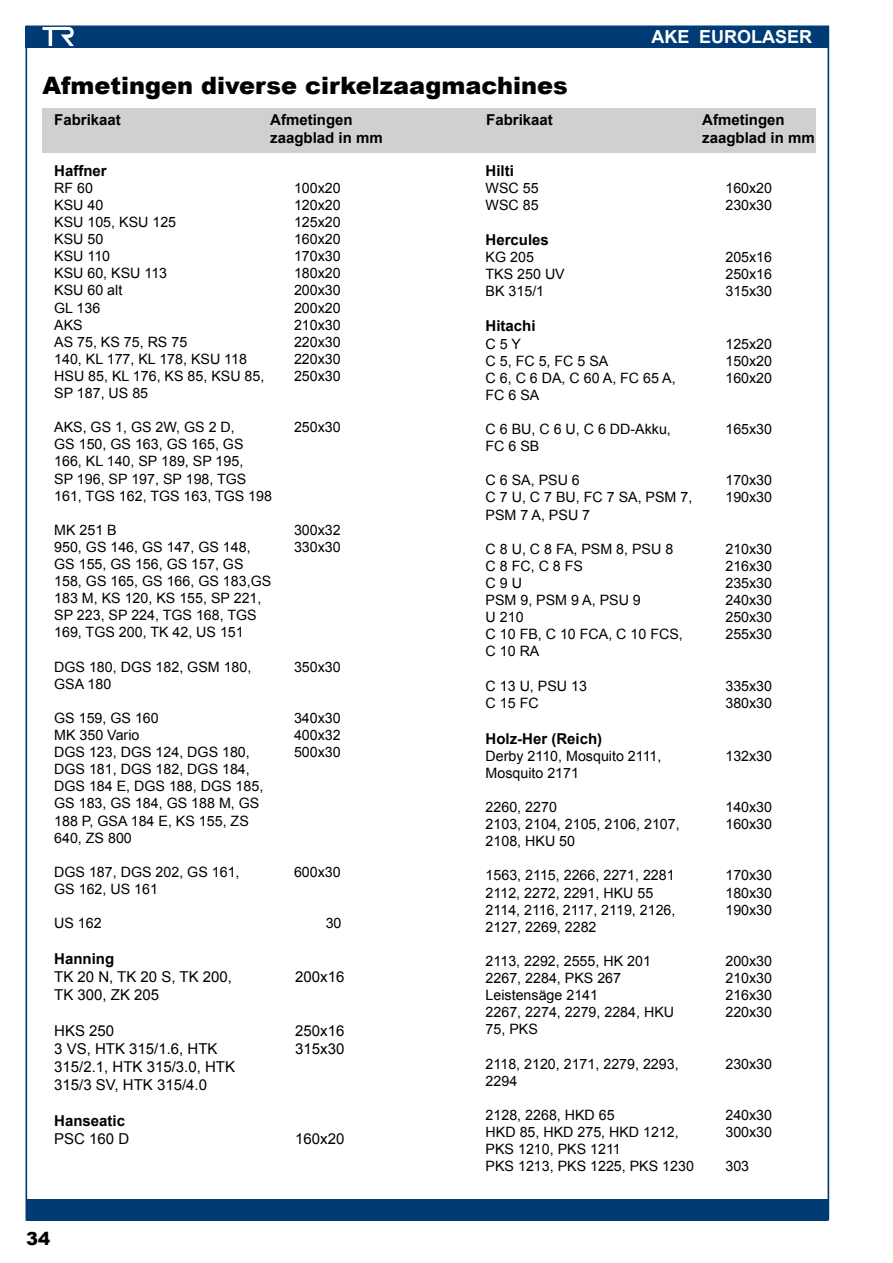
<style>
.page{position:relative;width:893px;height:1263px;background:#fff}
.page>*{position:absolute;margin:0;border:0;box-sizing:border-box;transform-origin:0 0}
.t1{font:900 24px "Arial";color:#000}
.t2{font:700 18px "Arial";color:#fff}
.t3{font:900 18px "Arial";color:#000}
.t4{font:15px/18px "Arial";color:#000}
.t5{font:700 15px "Arial";color:#000}
.t6{font:14.25px/17.1px "Arial";color:#000}
</style>
<div class="page">
<div style="left:27px;top:1199px;width:801px;height:21px;background:#003b76"></div>
<div style="left:26px;top:26px;width:802px;height:21px;background:#003b76"></div>
<svg style="left:43px;top:27px;width:31px;height:19px"></svg>
<div style="left:43px;top:108px;width:773px;height:45px;background:#cfd1d1"></div>
<p class="t2" style="left:651px;top:25px;width:162px">AKE EUROLASER</p>
<h1 class="t1" style="left:43px;top:68px;width:527px">Afmetingen diverse cirkelzaagmachines</h1>
<p class="t5" style="left:54px;top:110px;width:68px">Fabrikaat</p>
<p class="t5" style="left:270px;top:110px;width:84px">Afmetingen</p>
<p class="t5" style="left:486px;top:110px;width:68px">Fabrikaat</p>
<p class="t5" style="left:702px;top:110px;width:84px">Afmetingen</p>
<p class="t5" style="left:270px;top:128px;width:114px">zaagblad in mm</p>
<p class="t5" style="left:702px;top:128px;width:114px">zaagblad in mm</p>
<p class="t5" style="left:54px;top:161px;width:54px">Haffner</p>
<p class="t6" style="left:54px;top:179px;width:40px">RF 60</p>
<p class="t6" style="left:294px;top:179px;width:48px">100x20</p>
<p class="t6" style="left:54px;top:196px;width:51px">KSU 40</p>
<p class="t6" style="left:294px;top:196px;width:48px">120x20</p>
<p class="t6" style="left:54px;top:214px;width:123px">KSU 105, KSU 125</p>
<p class="t6" style="left:294px;top:214px;width:48px">125x20</p>
<p class="t6" style="left:54px;top:231px;width:51px">KSU 50</p>
<p class="t6" style="left:294px;top:231px;width:48px">160x20</p>
<p class="t6" style="left:54px;top:248px;width:57px">KSU 110</p>
<p class="t6" style="left:294px;top:248px;width:48px">170x30</p>
<p class="t6" style="left:54px;top:265px;width:115px">KSU 60, KSU 113</p>
<p class="t6" style="left:294px;top:265px;width:48px">180x20</p>
<p class="t6" style="left:54px;top:282px;width:70px">KSU 60 alt</p>
<p class="t6" style="left:294px;top:282px;width:48px">200x30</p>
<p class="t6" style="left:54px;top:299px;width:48px">GL 136</p>
<p class="t6" style="left:294px;top:299px;width:48px">200x20</p>
<p class="t6" style="left:54px;top:316px;width:30px">AKS</p>
<p class="t6" style="left:294px;top:316px;width:48px">210x30</p>
<p class="t6" style="left:54px;top:333px;width:135px">AS 75, KS 75, RS 75</p>
<p class="t6" style="left:294px;top:333px;width:48px">220x30</p>
<p class="t6" style="left:54px;top:350px;width:194px">140, KL 177, KL 178, KSU 118</p>
<p class="t6" style="left:294px;top:350px;width:48px">220x30</p>
<p class="t6" style="left:54px;top:367px;width:212px">HSU 85, KL 176, KS 85, KSU 85,</p>
<p class="t6" style="left:294px;top:367px;width:48px">250x30</p>
<p class="t6" style="left:54px;top:385px;width:96px">SP 187, US 85</p>
<p class="t6" style="left:54px;top:419px;width:182px">AKS, GS 1, GS 2W, GS 2 D,</p>
<p class="t6" style="left:294px;top:419px;width:48px">250x30</p>
<p class="t6" style="left:54px;top:436px;width:219px">GS 150, GS 163, GS 165, GS<br>166, KL 140, SP 189, SP 195,<br>SP 196, SP 197, SP 198, TGS<br>161, TGS 162, TGS 163, TGS 198</p>
<p class="t6" style="left:54px;top:521px;width:64px">MK 251 B</p>
<p class="t6" style="left:294px;top:521px;width:48px">300x32</p>
<p class="t6" style="left:54px;top:538px;width:198px">950, GS 146, GS 147, GS 148,</p>
<p class="t6" style="left:294px;top:538px;width:48px">330x30</p>
<p class="t6" style="left:54px;top:556px;width:219px">GS 155, GS 156, GS 157, GS<br>158, GS 165, GS 166, GS 183,GS<br>183 M, KS 120, KS 155, SP 221,<br>SP 223, SP 224, TGS 168, TGS<br>169, TGS 200, TK 42, US 151</p>
<p class="t6" style="left:54px;top:658px;width:199px">DGS 180, DGS 182, GSM 180,</p>
<p class="t6" style="left:294px;top:658px;width:48px">350x30</p>
<p class="t6" style="left:54px;top:675px;width:59px">GSA 180</p>
<p class="t6" style="left:54px;top:709px;width:106px">GS 159, GS 160</p>
<p class="t6" style="left:294px;top:709px;width:48px">340x30</p>
<p class="t6" style="left:54px;top:727px;width:87px">MK 350 Vario</p>
<p class="t6" style="left:294px;top:727px;width:48px">400x32</p>
<p class="t6" style="left:54px;top:744px;width:197px">DGS 123, DGS 124, DGS 180,</p>
<p class="t6" style="left:294px;top:744px;width:48px">500x30</p>
<p class="t6" style="left:54px;top:761px;width:211px">DGS 181, DGS 182, DGS 184,<br>DGS 184 E, DGS 188, DGS 185,<br>GS 183, GS 184, GS 188 M, GS<br>188 P, GSA 184 E, KS 155, ZS<br>640, ZS 800</p>
<p class="t6" style="left:54px;top:863px;width:187px">DGS 187, DGS 202, GS 161,</p>
<p class="t6" style="left:294px;top:863px;width:48px">600x30</p>
<p class="t6" style="left:54px;top:880px;width:105px">GS 162, US 161</p>
<p class="t6" style="left:54px;top:915px;width:49px">US 162</p>
<p class="t6" style="left:326px;top:915px;width:17px">30</p>
<p class="t5" style="left:54px;top:949px;width:61px">Hanning</p>
<p class="t4" style="left:54px;top:968px;width:179px">TK 20 N, TK 20 S, TK 200,</p>
<p class="t4" style="left:295px;top:968px;width:51px">200x16</p>
<p class="t4" style="left:54px;top:986px;width:107px">TK 300, ZK 205</p>
<p class="t4" style="left:54px;top:1022px;width:62px">HKS 250</p>
<p class="t4" style="left:295px;top:1022px;width:51px">250x16</p>
<p class="t4" style="left:54px;top:1040px;width:165px">3 VS, HTK 315/1.6, HTK</p>
<p class="t4" style="left:295px;top:1040px;width:51px">315x30</p>
<p class="t4" style="left:54px;top:1058px;width:182px">315/2.1, HTK 315/3.0, HTK<br>315/3 SV, HTK 315/4.0</p>
<p class="t5" style="left:54px;top:1111px;width:72px">Hanseatic</p>
<p class="t4" style="left:54px;top:1130px;width:77px">PSC 160 D</p>
<p class="t4" style="left:295px;top:1130px;width:51px">160x20</p>
<p class="t5" style="left:486px;top:161px;width:30px">Hilti</p>
<p class="t6" style="left:486px;top:179px;width:55px">WSC 55</p>
<p class="t6" style="left:725px;top:179px;width:48px">160x20</p>
<p class="t6" style="left:486px;top:196px;width:55px">WSC 85</p>
<p class="t6" style="left:725px;top:196px;width:48px">230x30</p>
<p class="t5" style="left:486px;top:230px;width:65px">Hercules</p>
<p class="t6" style="left:486px;top:249px;width:50px">KG 205</p>
<p class="t6" style="left:725px;top:249px;width:48px">205x16</p>
<p class="t6" style="left:486px;top:266px;width:81px">TKS 250 UV</p>
<p class="t6" style="left:725px;top:266px;width:48px">250x16</p>
<p class="t6" style="left:486px;top:283px;width:60px">BK 315/1</p>
<p class="t6" style="left:725px;top:283px;width:48px">315x30</p>
<p class="t5" style="left:486px;top:316px;width:52px">Hitachi</p>
<p class="t6" style="left:486px;top:335px;width:37px">C 5 Y</p>
<p class="t6" style="left:725px;top:335px;width:48px">125x20</p>
<p class="t6" style="left:486px;top:352px;width:124px">C 5, FC 5, FC 5 SA</p>
<p class="t6" style="left:725px;top:352px;width:48px">150x20</p>
<p class="t6" style="left:486px;top:369px;width:192px">C 6, C 6 DA, C 60 A, FC 65 A,</p>
<p class="t6" style="left:725px;top:369px;width:48px">160x20</p>
<p class="t6" style="left:486px;top:386px;width:55px">FC 6 SA</p>
<p class="t6" style="left:486px;top:421px;width:187px">C 6 BU, C 6 U, C 6 DD-Akku,</p>
<p class="t6" style="left:725px;top:421px;width:48px">165x30</p>
<p class="t6" style="left:486px;top:438px;width:55px">FC 6 SB</p>
<p class="t6" style="left:486px;top:472px;width:96px">C 6 SA, PSU 6</p>
<p class="t6" style="left:725px;top:472px;width:48px">170x30</p>
<p class="t6" style="left:486px;top:489px;width:208px">C 7 U, C 7 BU, FC 7 SA, PSM 7,</p>
<p class="t6" style="left:725px;top:489px;width:48px">190x30</p>
<p class="t6" style="left:486px;top:506px;width:106px">PSM 7 A, PSU 7</p>
<p class="t6" style="left:486px;top:540px;width:189px">C 8 U, C 8 FA, PSM 8, PSU 8</p>
<p class="t6" style="left:725px;top:540px;width:48px">210x30</p>
<p class="t6" style="left:486px;top:557px;width:99px">C 8 FC, C 8 FS</p>
<p class="t6" style="left:725px;top:557px;width:48px">216x30</p>
<p class="t6" style="left:486px;top:574px;width:38px">C 9 U</p>
<p class="t6" style="left:725px;top:574px;width:48px">235x30</p>
<p class="t6" style="left:486px;top:592px;width:157px">PSM 9, PSM 9 A, PSU 9</p>
<p class="t6" style="left:725px;top:592px;width:48px">240x30</p>
<p class="t6" style="left:486px;top:609px;width:40px">U 210</p>
<p class="t6" style="left:725px;top:609px;width:48px">250x30</p>
<p class="t6" style="left:486px;top:626px;width:199px">C 10 FB, C 10 FCA, C 10 FCS,</p>
<p class="t6" style="left:725px;top:626px;width:48px">255x30</p>
<p class="t6" style="left:486px;top:643px;width:55px">C 10 RA</p>
<p class="t6" style="left:486px;top:677px;width:103px">C 13 U, PSU 13</p>
<p class="t6" style="left:725px;top:677px;width:48px">335x30</p>
<p class="t6" style="left:486px;top:694px;width:55px">C 15 FC</p>
<p class="t6" style="left:725px;top:694px;width:48px">380x30</p>
<p class="t5" style="left:486px;top:728px;width:118px">Holz-Her (Reich)</p>
<p class="t6" style="left:486px;top:747px;width:177px">Derby 2110, Mosquito 2111,</p>
<p class="t6" style="left:725px;top:747px;width:48px">132x30</p>
<p class="t6" style="left:486px;top:764px;width:95px">Mosquito 2171</p>
<p class="t6" style="left:486px;top:799px;width:73px">2260, 2270</p>
<p class="t6" style="left:725px;top:799px;width:48px">140x30</p>
<p class="t6" style="left:486px;top:816px;width:196px">2103, 2104, 2105, 2106, 2107,</p>
<p class="t6" style="left:725px;top:816px;width:48px">160x30</p>
<p class="t6" style="left:486px;top:833px;width:91px">2108, HKU 50</p>
<p class="t6" style="left:486px;top:867px;width:191px">1563, 2115, 2266, 2271, 2281</p>
<p class="t6" style="left:725px;top:867px;width:48px">170x30</p>
<p class="t6" style="left:486px;top:884px;width:169px">2112, 2272, 2291, HKU 55</p>
<p class="t6" style="left:725px;top:884px;width:48px">180x30</p>
<p class="t6" style="left:486px;top:901px;width:191px">2114, 2116, 2117, 2119, 2126,</p>
<p class="t6" style="left:725px;top:901px;width:48px">190x30</p>
<p class="t6" style="left:486px;top:918px;width:112px">2127, 2269, 2282</p>
<p class="t6" style="left:486px;top:952px;width:167px">2113, 2292, 2555, HK 201</p>
<p class="t6" style="left:725px;top:952px;width:48px">200x30</p>
<p class="t6" style="left:486px;top:970px;width:137px">2267, 2284, PKS 267</p>
<p class="t6" style="left:725px;top:970px;width:48px">210x30</p>
<p class="t6" style="left:486px;top:987px;width:114px">Leistensäge 2141</p>
<p class="t6" style="left:725px;top:987px;width:48px">216x30</p>
<p class="t6" style="left:486px;top:1004px;width:190px">2267, 2274, 2279, 2284, HKU</p>
<p class="t6" style="left:725px;top:1004px;width:48px">220x30</p>
<p class="t6" style="left:486px;top:1021px;width:54px">75, PKS</p>
<p class="t6" style="left:486px;top:1055px;width:195px">2118, 2120, 2171, 2279, 2293,</p>
<p class="t6" style="left:725px;top:1055px;width:48px">230x30</p>
<p class="t6" style="left:486px;top:1072px;width:33px">2294</p>
<p class="t6" style="left:486px;top:1106px;width:131px">2128, 2268, HKD 65</p>
<p class="t6" style="left:725px;top:1106px;width:48px">240x30</p>
<p class="t6" style="left:486px;top:1123px;width:195px">HKD 85, HKD 275, HKD 1212,</p>
<p class="t6" style="left:725px;top:1123px;width:48px">300x30</p>
<p class="t6" style="left:486px;top:1141px;width:210px">PKS 1210, PKS 1211<br>PKS 1213, PKS 1225, PKS 1230</p>
<p class="t6" style="left:725px;top:1158px;width:25px">303</p>
<p class="t3" style="left:26px;top:1226px;width:26px">34</p>
</div>
